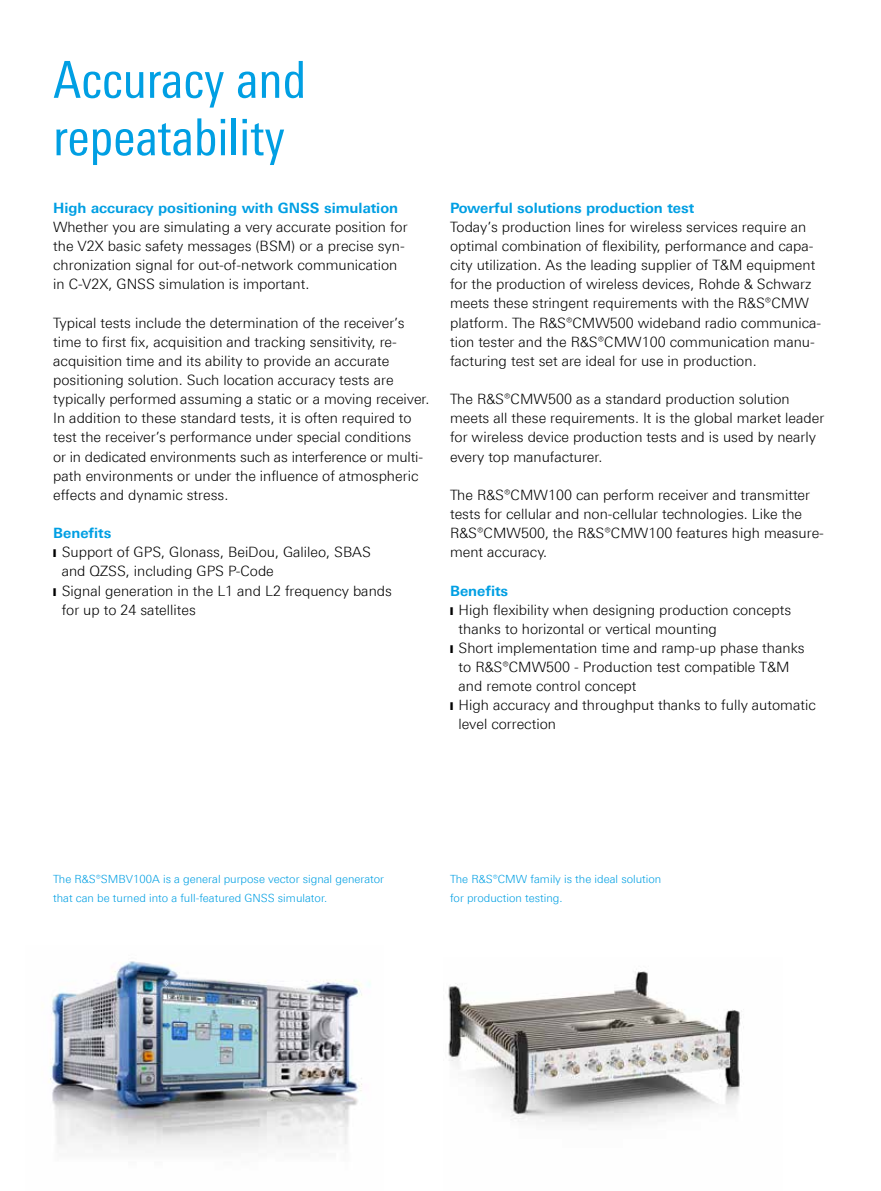
<style>
.page{position:relative;width:881px;height:1191px;background:#fff}
.page>*{position:absolute;margin:0;border:0;box-sizing:border-box;transform-origin:0 0}
.t1{font:51px/57.4px "Linotype Univers 420 Cn";color:#009fe3}
.t2{font:300 14.25px/19.2px "Linotype Univers 330";color:#000}
.t3{font:700 14.25px "Linotype Univers 630";color:#009fe3}
.t4{font:300 11.25px/19.2px "Linotype Univers 330";color:#009fe3}
</style>
<div class="page">
<img style="left:48px;top:961px;width:322px;height:187px">
<img style="left:448px;top:971px;width:296px;height:153px">
<h1 class="t1" style="left:53px;top:51px;width:254px">Accuracy and repeatability</h1>
<p class="t3" style="left:53px;top:199px;width:346px">High accuracy positioning with GNSS simulation</p>
<p class="t2" style="left:53px;top:217px;width:356px">Whether you are simulating a very accurate position for the V2X basic safety messages (BSM) or a precise syn&shy;chronization signal for out-of-network communication in C-V2X, GNSS simulation is important.</p>
<p class="t2" style="left:53px;top:313px;width:377px">Typical tests include the determination of the receiver’s time to first fix, acquisition and tracking sensitivity, re&shy;acquisition time and its ability to provide an accurate positioning solution. Such location accuracy tests are typically performed assuming a static or a moving receiver.<br>In addition to these standard tests, it is often required to test the receiver’s performance under special conditions<br>or in dedicated environments such as interference or multi&shy;path environments or under the influence of atmospheric effects and dynamic stress.</p>
<p class="t3" style="left:53px;top:524px;width:60px">Benefits</p>
<p class="t2" style="left:53px;top:542px;width:319px">❙ Support of GPS, Glonass, BeiDou, Galileo, SBAS</p>
<p class="t2" style="left:62px;top:561px;width:213px">and QZSS, including GPS P-Code</p>
<p class="t2" style="left:53px;top:580px;width:340px">❙ Signal generation in the L1 and L2 frequency bands</p>
<p class="t2" style="left:62px;top:600px;width:136px">for up to 24 satellites</p>
<p class="t3" style="left:450px;top:199px;width:245px">Powerful solutions production test</p>
<p class="t2" style="left:450px;top:217px;width:372px">Today’s production lines for wireless services require an optimal combination of flexibility, performance and capa&shy;city utilization. As the leading supplier of T&amp;M equipment for the production of wireless devices, Rohde &amp; Schwarz meets these stringent requirements with the R&amp;S®CMW platform. The R&amp;S®CMW500 wideband radio communica&shy;tion tester and the R&amp;S®CMW100 communication manu&shy;facturing test set are ideal for use in production.</p>
<p class="t2" style="left:450px;top:389px;width:375px">The R&amp;S®CMW500 as a standard production solution meets all these requirements. It is the global market leader for wireless device production tests and is used by nearly every top manufacturer.</p>
<p class="t2" style="left:450px;top:485px;width:375px">The R&amp;S®CMW100 can perform receiver and transmitter tests for cellular and non-cellular technologies. Like the R&amp;S®CMW500, the R&amp;S®CMW100 features high measure&shy;ment accuracy.</p>
<p class="t3" style="left:450px;top:582px;width:60px">Benefits</p>
<p class="t2" style="left:450px;top:600px;width:342px">❙ High flexibility when designing production concepts</p>
<p class="t2" style="left:458px;top:619px;width:260px">thanks to horizontal or vertical mounting</p>
<p class="t2" style="left:450px;top:638px;width:356px">❙ Short implementation time and ramp-up phase thanks</p>
<p class="t2" style="left:458px;top:657px;width:332px">to R&amp;S®CMW500 - Production test compatible T&amp;M</p>
<p class="t2" style="left:458px;top:676px;width:179px">and remote control concept</p>
<p class="t2" style="left:450px;top:695px;width:367px">❙ High accuracy and throughput thanks to fully automatic</p>
<p class="t2" style="left:458px;top:714px;width:99px">level correction</p>
<p class="t4" style="left:53px;top:869px;width:332px">The R&amp;S®SMBV100A is a general purpose vector signal generator that can be turned into a full-featured GNSS simulator.</p>
<p class="t4" style="left:450px;top:869px;width:213px">The R&amp;S®CMW family is the ideal solution for production testing.</p>
</div>
